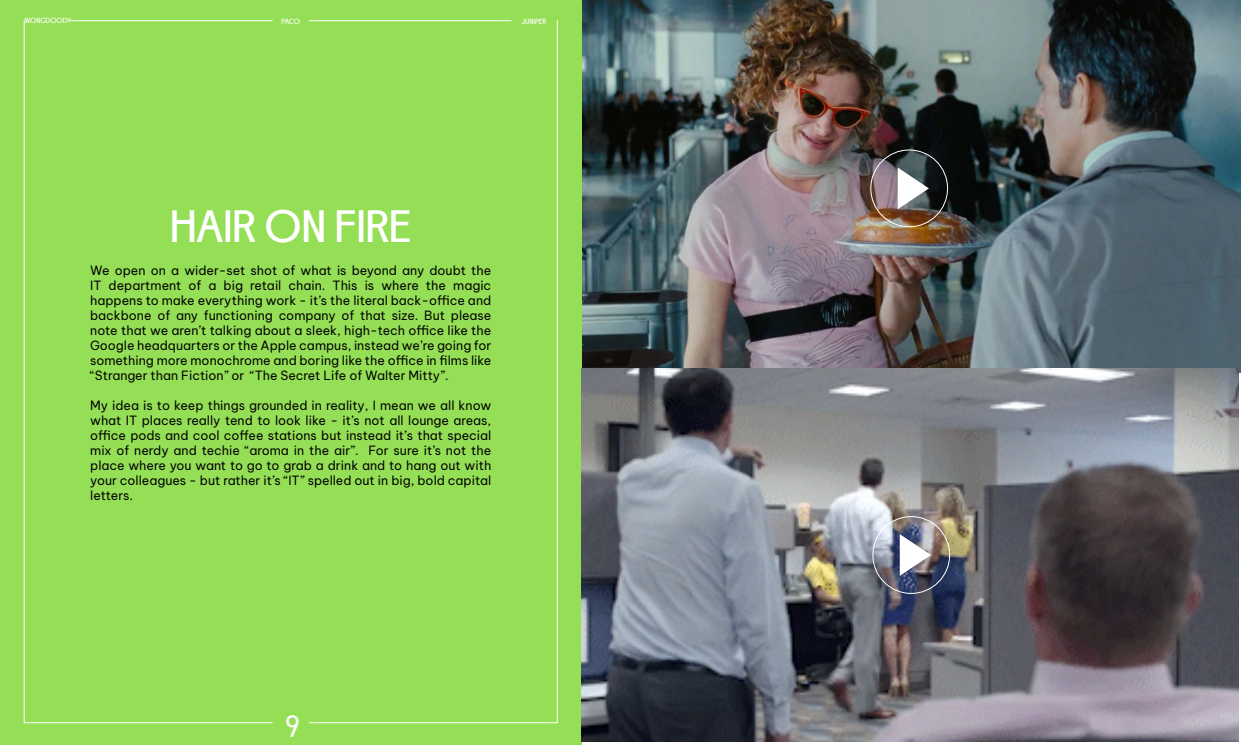
<style>
.page{position:relative;width:1241px;height:745px;background:#fff}
.page>*{position:absolute;margin:0;border:0;box-sizing:border-box;transform-origin:0 0}
.t1{font:45px "GTF Alti TRIAL";color:#fff}
.t2{font:30px "GTF Alti TRIAL";color:#fff}
.t3{font:12.5px/15px "Be Vietnam Pro";color:#000;text-align:justify}
.t4{font:7.5px "GTF Alti TRIAL";color:#fff}
</style>
<div class="page">
<img style="left:581px;top:0;width:659px;height:372px">
<div style="left:0;top:0;width:581px;height:744px;background:#95df56"></div>
<img style="left:581px;top:368px;width:657px;height:372px">
<hr style="left:24px;top:20px;width:1px;height:702px;background:#fff">
<hr style="left:70px;top:20px;width:202px;height:1px;background:#fff">
<hr style="left:309px;top:20px;width:202px;height:1px;background:#fff">
<hr style="left:309px;top:722px;width:248px;height:1px;background:#fff">
<hr style="left:24px;top:722px;width:248px;height:1px;background:#fff">
<hr style="left:557px;top:20px;width:1px;height:702px;background:#fff">
<svg style="left:897px;top:167px;width:31px;height:42px"></svg>
<div style="left:870px;top:150px;width:77px;height:77px;border:1px solid #fff;border-radius:50%"></div>
<svg style="left:899px;top:533px;width:31px;height:42px"></svg>
<div style="left:872px;top:516px;width:77px;height:77px;border:1px solid #fff;border-radius:50%"></div>
<p class="t4" style="left:24px;top:17px;width:48px">WONGDOODY</p>
<p class="t4" style="left:281px;top:18px;width:20px">PACO</p>
<p class="t4" style="left:522px;top:18px;width:26px">JUNIPER</p>
<h1 class="t1" style="left:170px;top:206px;width:243px">HAIR ON FIRE</h1>
<p class="t3" style="left:90px;top:261px;width:402px">We open on a wider-set shot of what is beyond any doubt the IT department of a big retail chain. This is where the magic happens to make everything work - it’s the literal back-office and backbone of any functioning company of that size. But please note that we aren’t talking about a sleek, high-tech office like the Google headquarters or the Apple campus, instead we’re going for something more monochrome and boring like the office in films like “Stranger than Fiction” or “The Secret Life of Walter Mitty”.</p>
<p class="t3" style="left:90px;top:396px;width:402px">My idea is to keep things grounded in reality, I mean we all know what IT places really tend to look like - it’s not all lounge areas, office pods and cool coffee stations but instead it’s that special mix of nerdy and techie “aroma in the air”. For sure it’s not the place where you want to go to grab a drink and to hang out with your colleagues - but rather it’s “IT” spelled out in big, bold capital letters.</p>
<h2 class="t2" style="left:285px;top:703px;width:17px">9</h2>
</div>
